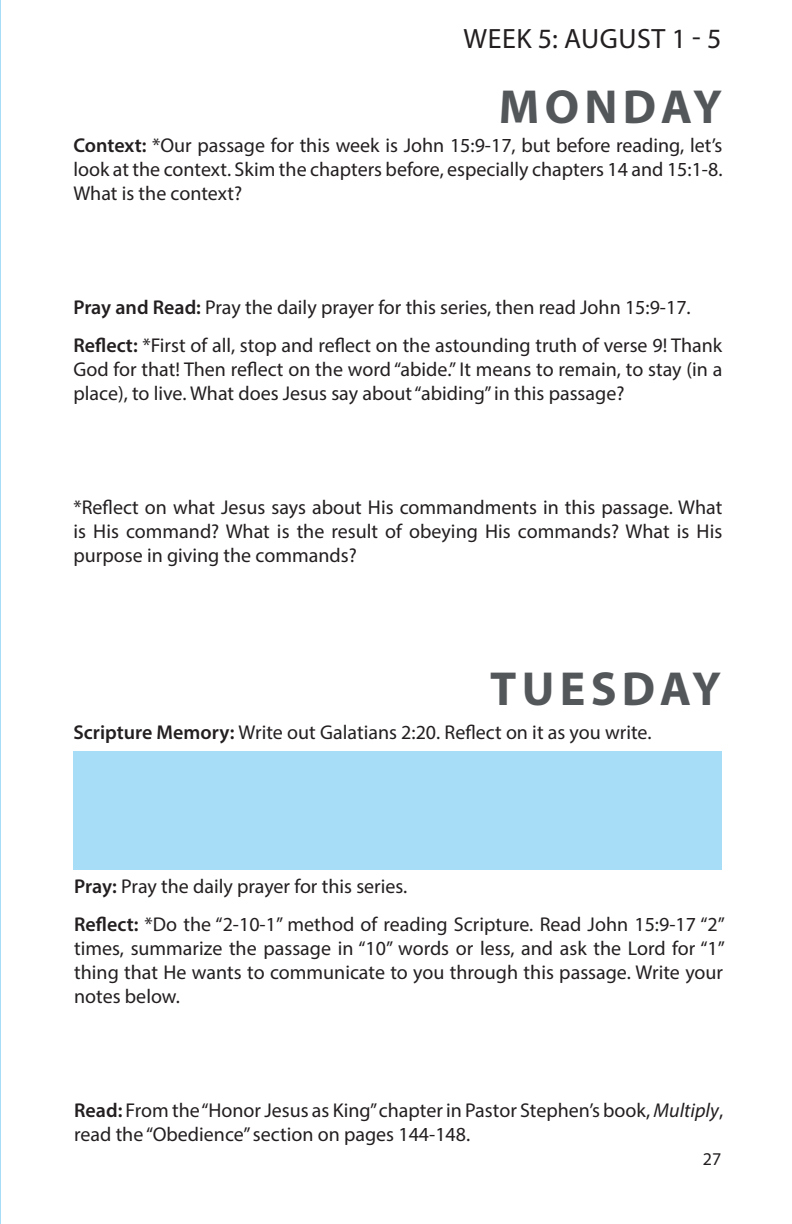
<style>
.page{position:relative;width:792px;height:1224px;background:#fff}
.page>*{position:absolute;margin:0;border:0;box-sizing:border-box;transform-origin:0 0}
.IntroHead2{font:700 48px "Myriad Pro";letter-spacing:.11em;color:#54575a}
.Body{font:28px "Myriad Pro";letter-spacing:.02em;color:#231f20}
.Body-2{font:20px/24px "Myriad Pro";color:#231f20;text-align:justify}
.t1{font:18px "Myriad Pro";color:#231f20}
.s1{font-weight:600}
.s2{font-style:italic}
</style>
<div class="page">
<hr style="left:0;top:0;width:1px;height:1224px;background:#a7ddf6">
<div style="left:73px;top:752px;width:649px;height:118px;background:#a7ddf6"></div>
<p class="Body" style="left:464px;top:21px;width:259px">WEEK 5: AUGUST 1 - 5</p>
<p class="IntroHead2" style="left:499px;top:76px;width:225px">MONDAY</p>
<p class="Body-2" style="left:73px;top:133px;width:651px"><span class="s1">Context:</span> *Our passage for this week is John 15:9-17, but before reading, let’s look at the context. Skim the chapters before, especially chapters 14 and 15:1-8.<br>What is the context?</p>
<p class="Body-2" style="left:73px;top:295px;width:619px"><span class="s1">Pray and Read:</span> Pray the daily prayer for this series, then read John 15:9-17.</p>
<p class="Body-2" style="left:73px;top:333px;width:651px"><span class="s1">Reflect:</span> *First of all, stop and reflect on the astounding truth of verse 9! Thank God for that! Then reflect on the word “abide.” It means to remain, to stay (in a place), to live. What does Jesus say about “abiding” in this passage?</p>
<p class="Body-2" style="left:73px;top:495px;width:650px">*Reflect on what Jesus says about His commandments in this passage. What is His command? What is the result of obeying His commands? What is His purpose in giving the commands?</p>
<p class="IntroHead2" style="left:490px;top:658px;width:232px">TUESDAY</p>
<p class="Body-2" style="left:73px;top:720px;width:580px"><span class="s1">Scripture Memory:</span> Write out Galatians 2:20. Reflect on it as you write.</p>
<p class="Body-2" style="left:74px;top:874px;width:335px"><span class="s1">Pray:</span> Pray the daily prayer for this series.</p>
<p class="Body-2" style="left:74px;top:912px;width:652px"><span class="s1">Reflect:</span> *Do the “2-10-1” method of reading Scripture. Read John 15:9-17 “2” times, summarize the passage in “10” words or less, and ask the Lord for “1” thing that He wants to communicate to you through this passage. Write your notes below.</p>
<p class="Body-2" style="left:74px;top:1098px;width:651px"><span class="s1">Read:</span> From the “Honor Jesus as King” chapter in Pastor Stephen’s book, <span class="s2">Multiply</span>, read the “Obedience” section on pages 144-148.</p>
<p class="t1" style="left:703px;top:1147px;width:20px">27</p>
</div>
